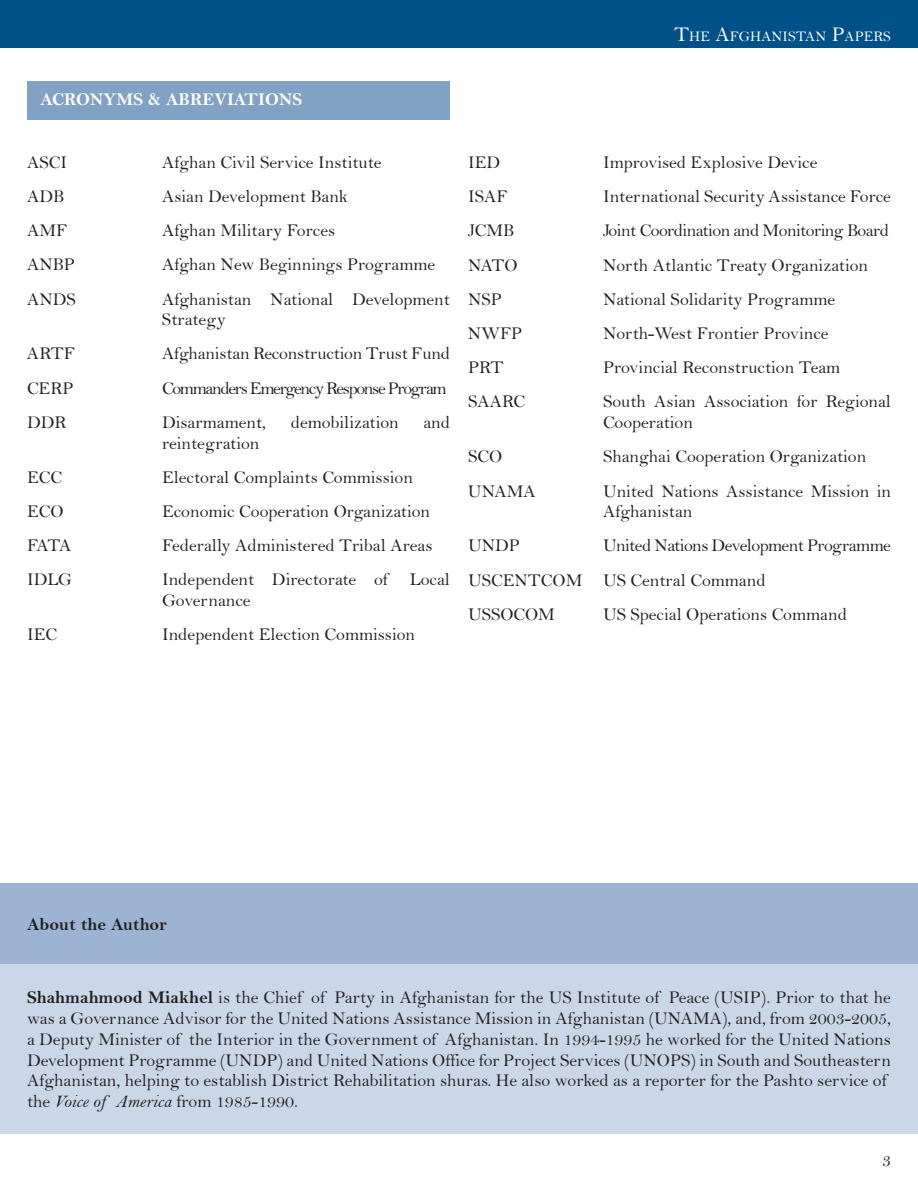
<style>
.page{position:relative;width:918px;height:1188px;background:#fff}
.page>*{position:absolute;margin:0;border:0;box-sizing:border-box;transform-origin:0 0}
.t1{font:18px/20.7px "Bell";color:#231f20}
.t2{font:18px "Bell";letter-spacing:-.03em;color:#231f20}
.t3{font:18px "Bell";letter-spacing:-.07em;color:#231f20}
.t4{font:18px "Bell MT Bold";color:#fff}
.t5{font:18px "Bell MT Bold";color:#231f20}
.t6{font:14.7px "Bell";color:#fff}
.s1{font-size:21px}
.s2{font-family:"Bell MT Bold"}
.s3{font-family:"Bell MT Italic"}
</style>
<div class="page">
<div style="left:0;top:0;width:918px;height:47px;background:#005187"></div>
<div style="left:0;top:964px;width:918px;height:170px;background:#c9d7e8"></div>
<div style="left:0;top:883px;width:918px;height:81px;background:#9cb4d2"></div>
<div style="left:27px;top:81px;width:423px;height:39px;background:#81a1c5"></div>
<p class="t6" style="left:674px;top:28px;width:218px"><span class="s1">T</span>HE <span class="s1">A</span>FGHANISTAN <span class="s1">P</span>APERS</p>
<p class="t4" style="left:40px;top:89px;width:261px">Acronyms &amp; Abreviations</p>
<p class="t1" style="left:27px;top:152px;width:42px">ASCI</p>
<p class="t1" style="left:162px;top:152px;width:221px">Afghan Civil Service Institute</p>
<p class="t1" style="left:27px;top:186px;width:39px">ADB</p>
<p class="t1" style="left:162px;top:186px;width:187px">Asian Development Bank</p>
<p class="t1" style="left:27px;top:220px;width:42px">AMF</p>
<p class="t1" style="left:162px;top:220px;width:175px">Afghan Military Forces</p>
<p class="t1" style="left:27px;top:254px;width:50px">ANBP</p>
<p class="t1" style="left:162px;top:254px;width:275px">Afghan New Beginnings Programme</p>
<p class="t1" style="left:27px;top:288px;width:50px">ANDS</p>
<p class="t1" style="left:162px;top:288px;width:290px">Afghanistan National Development<br>Strategy</p>
<p class="t1" style="left:27px;top:343px;width:50px">ARTF</p>
<p class="t1" style="left:162px;top:343px;width:289px">Afghanistan Reconstruction Trust Fund</p>
<p class="t1" style="left:27px;top:377px;width:48px">CERP</p>
<p class="t3" style="left:162px;top:377px;width:286px">Commanders Emergency Response Program</p>
<p class="t1" style="left:27px;top:412px;width:41px">DDR</p>
<p class="t1" style="left:162px;top:412px;width:106px">Disarmament,</p>
<p class="t1" style="left:291px;top:412px;width:109px">demobilization</p>
<p class="t1" style="left:423px;top:412px;width:28px">and</p>
<p class="t1" style="left:162px;top:432px;width:99px">reintegration</p>
<p class="t1" style="left:27px;top:467px;width:37px">ECC</p>
<p class="t1" style="left:162px;top:467px;width:252px">Electoral Complaints Commission</p>
<p class="t1" style="left:27px;top:501px;width:38px">ECO</p>
<p class="t1" style="left:162px;top:501px;width:270px">Economic Cooperation Organization</p>
<p class="t1" style="left:27px;top:535px;width:46px">FATA</p>
<p class="t1" style="left:162px;top:535px;width:272px">Federally Administered Tribal Areas</p>
<p class="t1" style="left:27px;top:569px;width:46px">IDLG</p>
<p class="t1" style="left:162px;top:569px;width:290px">Independent Directorate of Local<br>Governance</p>
<p class="t1" style="left:27px;top:624px;width:32px">IEC</p>
<p class="t1" style="left:162px;top:624px;width:255px">Independent Election Commission</p>
<p class="t1" style="left:468px;top:152px;width:34px">IED</p>
<p class="t1" style="left:603px;top:152px;width:216px">Improvised Explosive Device</p>
<p class="t1" style="left:468px;top:186px;width:41px">ISAF</p>
<p class="t1" style="left:603px;top:186px;width:290px">International Security Assistance Force</p>
<p class="t1" style="left:468px;top:220px;width:48px">JCMB</p>
<p class="t2" style="left:603px;top:220px;width:287px">Joint Coordination and Monitoring Board</p>
<p class="t1" style="left:468px;top:254px;width:51px">NATO</p>
<p class="t1" style="left:603px;top:254px;width:267px">North Atlantic Treaty Organization</p>
<p class="t1" style="left:468px;top:289px;width:35px">NSP</p>
<p class="t1" style="left:603px;top:289px;width:234px">National Solidarity Programme</p>
<p class="t1" style="left:468px;top:323px;width:56px">NWFP</p>
<p class="t1" style="left:603px;top:323px;width:227px">North-West Frontier Province</p>
<p class="t1" style="left:468px;top:357px;width:37px">PRT</p>
<p class="t1" style="left:603px;top:357px;width:239px">Provincial Reconstruction Team</p>
<p class="t1" style="left:468px;top:391px;width:59px">SAARC</p>
<p class="t1" style="left:603px;top:391px;width:290px">South Asian Association for Regional<br>Cooperation</p>
<p class="t1" style="left:468px;top:446px;width:36px">SCO</p>
<p class="t1" style="left:603px;top:446px;width:265px">Shanghai Cooperation Organization</p>
<p class="t1" style="left:468px;top:480px;width:69px">UNAMA</p>
<p class="t1" style="left:603px;top:480px;width:290px">United Nations Assistance Mission in<br>Afghanistan</p>
<p class="t1" style="left:468px;top:535px;width:53px">UNDP</p>
<p class="t1" style="left:468px;top:529px;width:424px;line-height:34.2px;text-indent:135px">United Nations Development Programme<br>USCENTCOM US Central Command<br>USSOCOM</p>
<p class="t1" style="left:603px;top:604px;width:245px">US Special Operations Command</p>
<p class="t5" style="left:27px;top:913px;width:141px">About the Author</p>
<p class="t1" style="left:27px;top:987px;width:866px"><span class="s2">Shahmahmood Miakhel</span> is the Chief of Party in Afghanistan for the US Institute of Peace (USIP). Prior to that he was a Governance Advisor for the United Nations Assistance Mission in Afghanistan (UNAMA), and, from 2003-2005, a Deputy Minister of the Interior in the Government of Afghanistan. In 1994-1995 he worked for the United Nations Development Programme (UNDP) and United Nations Office for Project Services (UNOPS) in South and Southeastern Afghanistan, helping to establish District Rehabilitation shuras. He also worked as a reporter for the Pashto service of the <span class="s3">Voice of America</span> from 1985-1990.</p>
<p class="t1" style="left:882px;top:1150px;width:10px">3</p>
</div>
